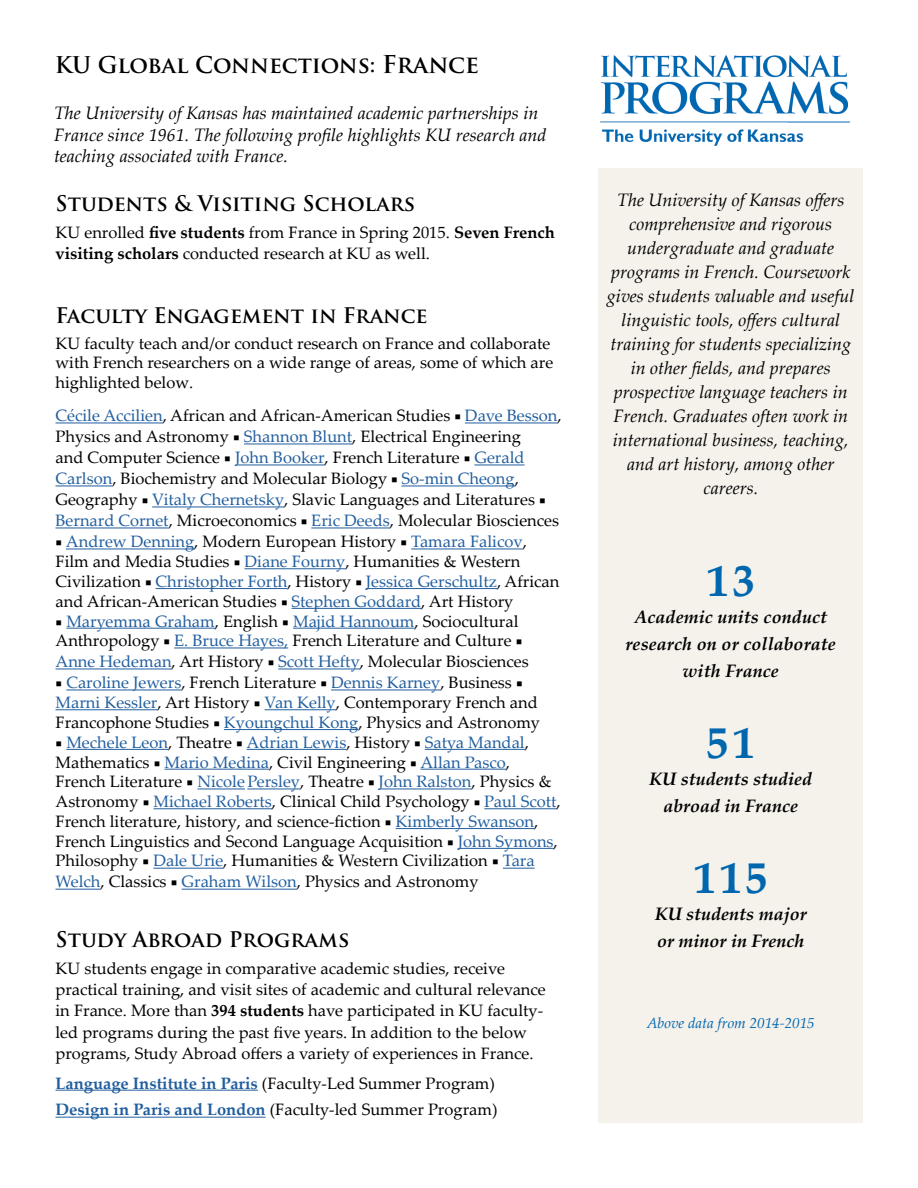
<style>
.page{position:relative;width:918px;height:1188px;background:#fff}
.page>*{position:absolute;margin:0;border:0;box-sizing:border-box;transform-origin:0 0}
.t1{font:700 45px "Palatino Linotype";letter-spacing:.075em;color:#0067ae}
.t2{font:700 22.5px "Trajan Pro";color:#000}
.t3{font:700 21px "Trajan Pro";color:#000}
.t4{font:italic 18px/24px "Palatino Linotype";color:#000;text-align:center}
.t5{font:italic 700 18px/27px "Palatino Linotype";color:#000;text-align:center}
.t6{font:16.5px/21px "Palatino Linotype";color:#000}
.t7{font:italic 15px "Palatino Linotype";color:#0067ae}
.s1{font-size:24px}
.s2{font-weight:700}
.s3{color:#215e9e}
.s4{font-family:"Minion Pro"}
.s5{font-weight:700;color:#215e9e}
</style>
<div class="page">
<div style="left:598px;top:168px;width:265px;height:955px;background:#f5f1eb"></div>
<hr style="left:56px;top:422px;width:107px;height:1px;background:#215e9e">
<hr style="left:465px;top:422px;width:92px;height:1px;background:#215e9e">
<hr style="left:244px;top:443px;width:108px;height:1px;background:#215e9e">
<hr style="left:235px;top:464px;width:90px;height:1px;background:#215e9e">
<hr style="left:474px;top:464px;width:51px;height:1px;background:#215e9e">
<hr style="left:56px;top:485px;width:56px;height:1px;background:#215e9e">
<hr style="left:402px;top:485px;width:113px;height:1px;background:#215e9e">
<hr style="left:152px;top:506px;width:132px;height:1px;background:#215e9e">
<hr style="left:56px;top:527px;width:113px;height:1px;background:#215e9e">
<hr style="left:311px;top:527px;width:79px;height:1px;background:#215e9e">
<hr style="left:66px;top:548px;width:128px;height:1px;background:#215e9e">
<hr style="left:411px;top:548px;width:112px;height:1px;background:#215e9e">
<hr style="left:245px;top:568px;width:100px;height:1px;background:#215e9e">
<hr style="left:156px;top:588px;width:131px;height:1px;background:#215e9e">
<hr style="left:366px;top:588px;width:131px;height:1px;background:#215e9e">
<hr style="left:292px;top:608px;width:129px;height:1px;background:#215e9e">
<hr style="left:66px;top:628px;width:149px;height:1px;background:#215e9e">
<hr style="left:293px;top:628px;width:122px;height:1px;background:#215e9e">
<hr style="left:174px;top:647px;width:114px;height:1px;background:#215e9e">
<hr style="left:56px;top:668px;width:116px;height:1px;background:#215e9e">
<hr style="left:278px;top:668px;width:82px;height:1px;background:#215e9e">
<hr style="left:66px;top:689px;width:115px;height:1px;background:#215e9e">
<hr style="left:331px;top:689px;width:109px;height:1px;background:#215e9e">
<hr style="left:56px;top:709px;width:101px;height:1px;background:#215e9e">
<hr style="left:265px;top:709px;width:71px;height:1px;background:#215e9e">
<hr style="left:224px;top:729px;width:134px;height:1px;background:#215e9e">
<hr style="left:66px;top:749px;width:102px;height:1px;background:#215e9e">
<hr style="left:247px;top:749px;width:99px;height:1px;background:#215e9e">
<hr style="left:425px;top:749px;width:100px;height:1px;background:#215e9e">
<hr style="left:165px;top:769px;width:104px;height:1px;background:#215e9e">
<hr style="left:420px;top:769px;width:86px;height:1px;background:#215e9e">
<hr style="left:197px;top:788px;width:48px;height:1px;background:#215e9e">
<hr style="left:247px;top:788px;width:53px;height:1px;background:#215e9e">
<hr style="left:379px;top:788px;width:93px;height:1px;background:#215e9e">
<hr style="left:154px;top:808px;width:118px;height:1px;background:#215e9e">
<hr style="left:484px;top:808px;width:73px;height:1px;background:#215e9e">
<hr style="left:396px;top:828px;width:138px;height:1px;background:#215e9e">
<hr style="left:458px;top:848px;width:96px;height:1px;background:#215e9e">
<hr style="left:153px;top:868px;width:70px;height:1px;background:#215e9e">
<hr style="left:503px;top:868px;width:32px;height:1px;background:#215e9e">
<hr style="left:56px;top:889px;width:45px;height:1px;background:#215e9e">
<hr style="left:182px;top:889px;width:115px;height:1px;background:#215e9e">
<hr style="left:56px;top:1090px;width:202px;height:1px;background:#215e9e">
<hr style="left:56px;top:1117px;width:210px;height:1px;background:#215e9e">
<img style="left:600px;top:55px;width:250px;height:90px">
<h2 class="t2" style="left:55px;top:51px;width:426px">KU Global Connections: <span class="s1">France</span></h2>
<p class="t4" style="left:54px;top:101px;width:494px;line-height:21.6px;text-align:left">The University of Kansas has maintained academic partnerships in<br>France since 1961. The following profile highlights KU research and teaching associated with France.</p>
<p class="t3" style="left:56px;top:190px;width:361px">Students &amp; Visiting Scholars</p>
<p class="t6" style="left:56px;top:221px;width:501px">KU enrolled <span class="s2">five students</span> from France in Spring 2015. <span class="s2">Seven French visiting scholars</span> conducted research at KU as well.</p>
<p class="t3" style="left:56px;top:302px;width:374px">Faculty Engagement in France</p>
<p class="t6" style="left:56px;top:333px;width:499px;line-height:19.8px">KU faculty teach and/or conduct research on France and collaborate with French researchers on a wide range of areas, some of which are highlighted below.</p>
<p class="t6" style="left:56px;top:405px;width:508px"><span class="s3">Cécile Accilien</span>, African and African-American Studies <span class="s4">■</span> <span class="s3">Dave Besson</span>, Physics and Astronomy <span class="s4">■</span> <span class="s3">Shannon Blunt</span>, Electrical Engineering<br>and Computer Science <span class="s4">■</span> <span class="s3">John Booker</span>, French Literature <span class="s4">■</span> <span class="s3">Gerald Carlson</span>, Biochemistry and Molecular Biology <span class="s4">■</span> <span class="s3">So-min Cheong</span>, Geography <span class="s4">■</span> <span class="s3">Vitaly Chernetsky</span>, Slavic Languages and Literatures <span class="s4">■ </span><span class="s3">Bernard Cornet</span>, Microeconomics <span class="s4">■</span> <span class="s3">Eric Deeds</span>, Molecular Biosciences</p>
<p class="t6" style="left:56px;top:531px;width:505px;line-height:19.8px"><span class="s4">■</span> <span class="s3">Andrew Denning</span>, Modern European History <span class="s4">■</span> <span class="s3">Tamara Falicov</span>, Film and Media Studies <span class="s4">■</span> <span class="s3">Diane Fourny</span>, Humanities &amp; Western Civilization <span class="s4">■</span> <span class="s3">Christopher Forth</span>, History <span class="s4">■</span> <span class="s3">Jessica Gerschultz</span>, African and African-American Studies <span class="s4">■</span> <span class="s3">Stephen Goddard</span>, Art History</p>
<p class="t6" style="left:56px;top:610px;width:475px;line-height:20.4px"><span class="s4">■</span> <span class="s3">Maryemma Graham</span>, English <span class="s4">■</span> <span class="s3">Majid Hannoum</span>, Sociocultural<br>Anthropology <span class="s4">■</span> <span class="s3">E. Bruce Hayes,</span> French Literature and Culture <span class="s4">■<br></span><span class="s3">Anne Hedeman</span>, Art History <span class="s4">■</span> <span class="s3">Scott Hefty</span>, Molecular Biosciences</p>
<p class="t6" style="left:55px;top:672px;width:486px;line-height:19.8px"><span class="s4">■</span> <span class="s3">Caroline Jewers</span>, French Literature <span class="s4">■</span> <span class="s3">Dennis Karney</span>, Business <span class="s4">■<br></span><span class="s3">Marni Kessler</span>, Art History <span class="s4">■</span> <span class="s3">Van Kelly</span>, Contemporary French and<br>Francophone Studies <span class="s4">■</span> <span class="s3">Kyoungchul Kong</span>, Physics and Astronomy</p>
<p class="t6" style="left:55px;top:731px;width:507px;line-height:20px"><span class="s4">■</span> <span class="s3">Mechele Leon</span>, Theatre <span class="s4">■</span> <span class="s3">Adrian Lewis</span>, History <span class="s4">■</span> <span class="s3">Satya Mandal</span>, Mathematics <span class="s4">■</span> <span class="s3">Mario Medina</span>, Civil Engineering <span class="s4">■</span> <span class="s3">Allan Pasco</span>, French Literature <span class="s4">■</span> <span class="s3">NicolePersley</span>, Theatre <span class="s4">■</span> <span class="s3">John Ralston</span>, Physics &amp; Astronomy <span class="s4">■</span> <span class="s3">Michael Roberts</span>, Clinical Child Psychology <span class="s4">■</span> <span class="s3">Paul Scott</span>, French literature, history, and science-fiction <span class="s4">■</span> <span class="s3">Kimberly Swanson</span>, French Linguistics and Second Language Acquisition <span class="s4">■</span> <span class="s3">John Symons</span>, Philosophy <span class="s4">■</span> <span class="s3">Dale Urie</span>, Humanities &amp; Western Civilization <span class="s4">■</span> <span class="s3">Tara Welch</span>, Classics <span class="s4">■</span> <span class="s3">Graham Wilson</span>, Physics and Astronomy</p>
<p class="t3" style="left:56px;top:927px;width:295px">Study Abroad Programs</p>
<p class="t6" style="left:56px;top:958px;width:492px">KU students engage in comparative academic studies, receive practical training, and visit sites of academic and cultural relevance in France. More than <span class="s2">394 students</span> have participated in KU faculty&shy;led programs during the past five years. In addition to the below programs, Study Abroad offers a variety of experiences in France.</p>
<p class="t6" style="left:56px;top:1069px;width:444px;line-height:27px"><span class="s5">Language Institute in Paris</span> (Faculty-Led Summer Program)<br><span class="s5">Design in Paris and London</span> (Faculty-led Summer Program)</p>
<p class="t4" style="left:607px;top:187px;width:249px">The University of Kansas offers comprehensive and rigorous undergraduate and graduate programs in French. Coursework gives students valuable and useful linguistic tools, offers cultural training for students specializing in other fields, and prepares prospective language teachers in<br>French. Graduates often work in international business, teaching, and art history, among other careers.</p>
<h1 class="t1" style="left:707px;top:548px;width:50px">13</h1>
<p class="t5" style="left:626px;top:602px;width:212px">Academic units conduct research on or collaborate with France</p>
<h1 class="t1" style="left:707px;top:710px;width:50px">51</h1>
<p class="t5" style="left:649px;top:764px;width:165px">KU students studied abroad in France</p>
<h1 class="t1" style="left:694px;top:845px;width:76px">115</h1>
<p class="t5" style="left:655px;top:899px;width:154px;text-align:left">KU students major or minor in French</p>
<p class="t7" style="left:647px;top:1012px;width:169px">Above data from 2014-2015</p>
</div>
